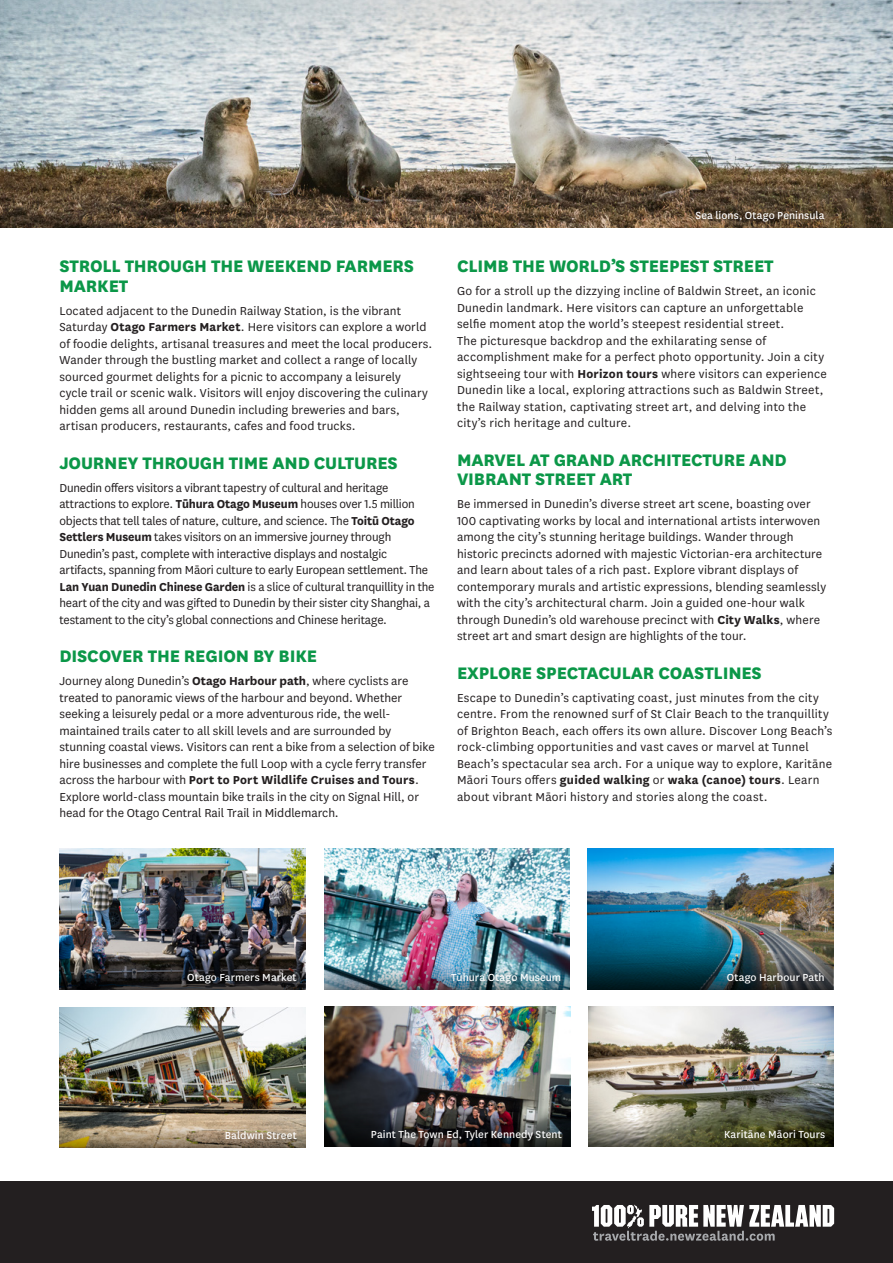
<style>
.page{position:relative;width:893px;height:1263px;background:#fff}
.page>*{position:absolute;margin:0;border:0;box-sizing:border-box;transform-origin:0 0}
.t1{font:800 19.5px/19.5px "National";letter-spacing:-.01em;color:#0b9748}
.t2{font:13.5px/16.5px "National";letter-spacing:.01em;color:#231f20}
.t3{font:13.5px/16.5px "National";letter-spacing:-.01em;color:#231f20}
.t4{font:12px "National";letter-spacing:.005em;color:#fff}
.s1{font-weight:700}
</style>
<div class="page">
<img style="left:60px;top:1007px;width:245px;height:113px">
<svg style="left:60px;top:1120px;width:245px;height:27px;background:#9a896e"></svg>
<img style="left:587px;top:849px;width:246px;height:101px">
<svg style="left:587px;top:950px;width:246px;height:12px;background:#2a606f"></svg>
<img style="left:60px;top:849px;width:245px;height:101px">
<img style="left:60px;top:950px;width:245px;height:12px">
<div style="left:0;top:1182px;width:893px;height:81px;background:#231f20"></div>
<svg style="left:592px;top:1205px;width:242px;height:36px"></svg>
<img style="left:324px;top:849px;width:246px;height:113px">
<img style="left:324px;top:1007px;width:246px;height:140px">
<img style="left:324px;top:1107px;width:246px;height:12px">
<svg style="left:587px;top:962px;width:246px;height:27px;background:#153943"></svg>
<img style="left:324px;top:1119px;width:246px;height:27px">
<img style="left:324px;top:962px;width:246px;height:27px">
<svg style="left:60px;top:962px;width:245px;height:27px;background:#262627"></svg>
<img style="left:588px;top:1007px;width:246px;height:112px">
<svg style="left:588px;top:1119px;width:246px;height:27px;background:#5f5f46"></svg>
<div style="left:727px;top:972px;width:100px;height:14px;background:#231f20;opacity:.3"></div>
<div style="left:187px;top:972px;width:113px;height:14px;background:#231f20;opacity:.3"></div>
<img style="left:0;top:0;width:893px;height:228px">
<div style="left:695px;top:211px;width:132px;height:13px;background:#231f20;opacity:.3"></div>
<h1 class="t1" style="left:59px;top:255px;width:356px">STROLL THROUGH THE WEEKEND FARMERS<br>MARKET</h1>
<p class="t2" style="left:59px;top:302px;width:374px">Located adjacent to the Dunedin Railway Station, is the vibrant Saturday <span class="s1">Otago Farmers Market</span>. Here visitors can explore a world of foodie delights, artisanal treasures and meet the local producers.<br>Wander through the bustling market and collect a range of locally sourced gourmet delights for a picnic to accompany a leisurely cycle trail or scenic walk. Visitors will enjoy discovering the culinary hidden gems all around Dunedin including breweries and bars, artisan producers, restaurants, cafes and food trucks.</p>
<h1 class="t1" style="left:59px;top:452px;width:340px">JOURNEY THROUGH TIME AND CULTURES</h1>
<p class="t3" style="left:59px;top:479px;width:377px">Dunedin offers visitors a vibrant tapestry of cultural and heritage attractions to explore. <span class="s1">Tūhura Otago Museum</span> houses over 1.5 million objects that tell tales of nature, culture, and science. The <span class="s1">Toitū Otago Settlers Museum</span> takes visitors on an immersive journey through Dunedin’s past, complete with interactive displays and nostalgic artifacts, spanning from Māori culture to early European settlement. The <span class="s1">Lan Yuan Dunedin Chinese Garden</span> is a slice of cultural tranquillity in the heart of the city and was gifted to Dunedin by their sister city Shanghai, a testament to the city’s global connections and Chinese heritage.</p>
<h1 class="t1" style="left:59px;top:645px;width:259px">DISCOVER THE REGION BY BIKE</h1>
<p class="t2" style="left:59px;top:672px;width:377px">Journey along Dunedin’s <span class="s1">Otago Harbour path</span>, where cyclists are treated to panoramic views of the harbour and beyond. Whether seeking a leisurely pedal or a more adventurous ride, the well&shy;maintained trails cater to all skill levels and are surrounded by stunning coastal views. Visitors can rent a bike from a selection of bike hire businesses and complete the full Loop with a cycle ferry transfer across the harbour with <span class="s1">Port to Port Wildlife Cruises and Tours</span>.<br>Explore world-class mountain bike trails in the city on Signal Hill, or head for the Otago Central Rail Trail in Middlemarch.</p>
<p class="t4" style="left:695px;top:207px;width:131px">Sea lions, Otago Peninsula</p>
<h1 class="t1" style="left:457px;top:255px;width:318px">CLIMB THE WORLD’S STEEPEST STREET</h1>
<p class="t2" style="left:457px;top:282px;width:371px">Go for a stroll up the dizzying incline of Baldwin Street, an iconic Dunedin landmark. Here visitors can capture an unforgettable selfie moment atop the world’s steepest residential street.<br>The picturesque backdrop and the exhilarating sense of accomplishment make for a perfect photo opportunity. Join a city sightseeing tour with <span class="s1">Horizon tours</span> where visitors can experience Dunedin like a local, exploring attractions such as Baldwin Street, the Railway station, captivating street art, and delving into the city’s rich heritage and culture.</p>
<h1 class="t1" style="left:457px;top:449px;width:331px">MARVEL AT GRAND ARCHITECTURE AND<br>VIBRANT STREET ART</h1>
<p class="t2" style="left:457px;top:495px;width:370px">Be immersed in Dunedin’s diverse street art scene, boasting over 100 captivating works by local and international artists interwoven among the city’s stunning heritage buildings. Wander through historic precincts adorned with majestic Victorian-era architecture and learn about tales of a rich past. Explore vibrant displays of contemporary murals and artistic expressions, blending seamlessly with the city’s architectural charm. Join a guided one-hour walk through Dunedin’s old warehouse precinct with <span class="s1">City Walks</span>, where street art and smart design are highlights of the tour.</p>
<h1 class="t1" style="left:457px;top:662px;width:306px">EXPLORE SPECTACULAR COASTLINES</h1>
<p class="t2" style="left:457px;top:689px;width:377px">Escape to Dunedin’s captivating coast, just minutes from the city centre. From the renowned surf of St Clair Beach to the tranquillity of Brighton Beach, each offers its own allure. Discover Long Beach’s rock-climbing opportunities and vast caves or marvel at Tunnel Beach’s spectacular sea arch. For a unique way to explore, Karitāne Māori Tours offers <span class="s1">guided walking</span> or <span class="s1">waka (canoe) tours</span>. Learn about vibrant Māori history and stories along the coast.</p>
<p class="t4" style="left:187px;top:969px;width:111px">Otago Farmers Market</p>
<p class="t4" style="left:451px;top:969px;width:112px">Tūhura Otago Museum</p>
<p class="t4" style="left:727px;top:969px;width:99px">Otago Harbour Path</p>
<p class="t4" style="left:225px;top:1127px;width:74px">Baldwin Street</p>
<p class="t4" style="left:371px;top:1126px;width:192px">Paint The Town Ed, Tyler Kennedy Stent</p>
<p class="t4" style="left:724px;top:1126px;width:103px">Karitāne Māori Tours</p>
</div>
